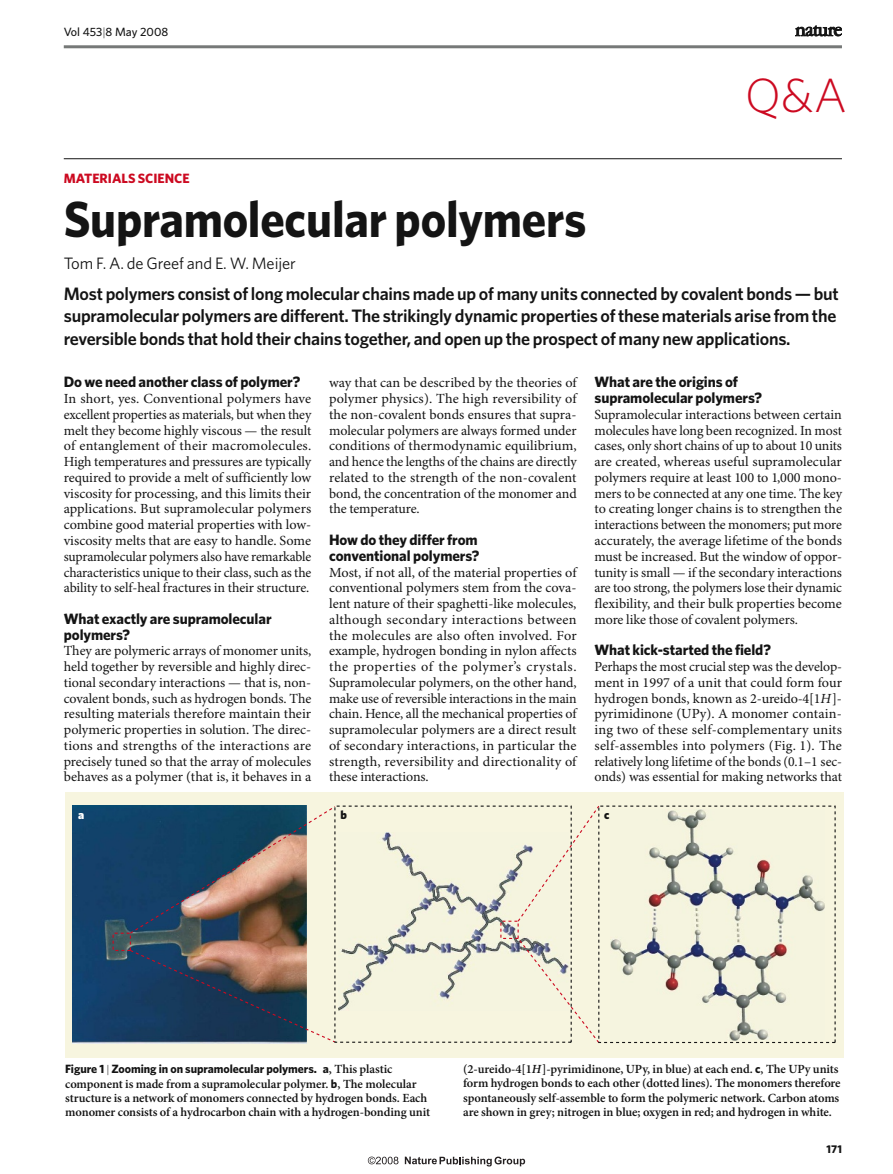
<style>
.page{position:relative;width:893px;height:1174px;background:#fff}
.page>*{position:absolute;margin:0;border:0;box-sizing:border-box;transform-origin:0 0}
.t1{font:700 51px "Whitney";letter-spacing:-.005em;color:#141414;scale:.95 1}
.t2{font:300 48px "Whitney";color:#cc0a21}
.t3{font:600 18px/22.5px "Whitney";letter-spacing:-.015em;color:#141414}
.t4{font:16.5px "Whitney";letter-spacing:-.005em;color:#141414}
.t5{font:700 15px/15.8px "Whitney";letter-spacing:-.005em;color:#141414}
.t6{font:13.95px/15.8px "Minion Pro";letter-spacing:-.005em;color:#141414;text-align:justify}
.t7{font:700 13.5px "Whitney";color:#cc0a21}
.t8{font:600 12.45px/14.2px "Minion Pro";letter-spacing:-.005em;color:#141414}
.t9{font:700 12px "Whitney";letter-spacing:-.005em;color:#141414}
.t10{font:500 12px "Whitney";color:#141414}
.t11{font:900 12px "Whitney";color:#141414}
.t12{font:900 12px "Whitney";color:#fff}
.t13{font:700 11.25px "Whitney";color:#141414}
.s1{font-weight:300}
.s2{font-style:italic}
.s3{font-weight:300;font-size:11.25px}
.s4{font-family:"Minion Pro";font-weight:600;font-size:12.45px}
.s5{font-family:"Whitney";font-weight:700;font-size:12px}
.s6{font-size:12px}
</style>
<div class="page">
<div style="left:65px;top:792px;width:778px;height:265px;background:#f7f5df"></div>
<img style="left:73px;top:805px;width:56px;height:238px">
<svg style="left:129px;top:805px;width:471px;height:239px;background:#5d6871"></svg>
<svg style="left:334px;top:805px;width:502px;height:238px"></svg>
<div style="left:113px;top:932px;width:18px;height:19px;border:1px dashed #cc0a21"></div>
<hr style="left:64px;top:45px;width:778px;height:3px;background:#767978">
<svg style="left:795px;top:26px;width:47px;height:10px"></svg>
<hr style="left:64px;top:158px;width:778px;height:1px;background:#141414">
<svg style="left:405px;top:1156px;width:120px;height:10px"></svg>
<svg style="left:368px;top:1156px;width:30px;height:8px"></svg>
<p class="t10" style="left:64px;top:27px;width:106px">Vol 453<span class="s1">|</span>8 May 2008</p>
<h2 class="t2" style="left:745px;top:78px;width:104px">Q&amp;A</h2>
<p class="t7" style="left:64px;top:173px;width:127px">MATERIALS SCIENCE</p>
<h1 class="t1" style="left:64px;top:200px;width:552px">Supramolecular polymers</h1>
<p class="t4" style="left:64px;top:257px;width:234px">Tom F. A. de Greef and E. W. Meijer</p>
<p class="t3" style="left:64px;top:284px;width:776px">Most polymers consist of long molecular chains made up of many units connected by covalent bonds — but supramolecular polymers are different. The strikingly dynamic properties of these materials arise from the reversible bonds that hold their chains together, and open up the prospect of many new applications.</p>
<p class="t5" style="left:64px;top:375px;width:238px">Do we need another class of polymer?</p>
<p class="t6" style="left:64px;top:392px;width:249px">In short, yes. Conventional polymers have excellent properties as materials, but when they melt they become highly viscous — the result of entanglement of their macromolecules.<br>High temperatures and pressures are typically required to provide a melt of sufficiently low viscosity for processing, and this limits their applications. But supramolecular polymers combine good material properties with low&shy;viscosity melts that are easy to handle. Some supramolecular polymers also have remarkable characteristics unique to their class, such as the ability to self-heal fractures in their structure.</p>
<p class="t5" style="left:64px;top:612px;width:209px">What exactly are supramolecular polymers?</p>
<p class="t6" style="left:64px;top:644px;width:249px">They are polymeric arrays of monomer units, held together by reversible and highly direc&shy;tional secondary interactions — that is, non&shy;covalent bonds, such as hydrogen bonds. The resulting materials therefore maintain their polymeric properties in solution. The direc&shy;tions and strengths of the interactions are precisely tuned so that the array of molecules behaves as a polymer (that is, it behaves in a</p>
<p class="t5" style="left:594px;top:375px;width:169px">What are the origins of supramolecular polymers?</p>
<p class="t6" style="left:594px;top:408px;width:249px">Supramolecular interactions between certain molecules have long been recognized. In most cases, only short chains of up to about 10 units are created, whereas useful supramolecular polymers require at least 100 to 1,000 mono&shy;mers to be connected at any one time. The key to creating longer chains is to strengthen the interactions between the monomers; put more accurately, the average lifetime of the bonds must be increased. But the window of oppor&shy;tunity is small — if the secondary interactions are too strong, the polymers lose their dynamic flexibility, and their bulk properties become more like those of covalent polymers.</p>
<p class="t5" style="left:594px;top:643px;width:178px">What kick-started the field?</p>
<p class="t6" style="left:594px;top:660px;width:249px">Perhaps the most crucial step was the dev elop&shy;ment in 1997 of a unit that could form four hydrogen bonds, known as 2-ureido-4[1<span class="s2">H</span>]- pyrimidinone (UPy). A mono mer contain&shy;ing two of these self-complementary units self-assembles into polymers (Fig. 1). The relatively long lifetime of the bonds (0.1–1 sec&shy;onds) was essential for making networks that</p>
<p class="t6" style="left:329px;top:376px;width:249px">way that can be described by the theories of polymer physics). The high reversibility of the non-covalent bonds ensures that supra&shy;molecular polymers are always formed under conditions of thermodynamic equilibrium, and hence the lengths of the chains are directly related to the strength of the non-covalent bond, the concentration of the monomer and the temperature.</p>
<p class="t5" style="left:329px;top:533px;width:152px">How do they differ from conventional polymers?</p>
<p class="t6" style="left:329px;top:565px;width:249px">Most, if not all, of the material properties of conventional polymers stem from the cova&shy;lent nature of their spaghetti-like molecules, although secondary interactions between the molecules are also often involved. For example, hydrogen bonding in nylon affects the properties of the polymer’s crystals.<br>Supramolecular polymers, on the other hand, make use of reversible interactions in the main chain. Hence, all the mechanical properties of supramolecular polymers are a direct result of secondary interactions, in particular the strength, reversibility and directionality of these interactions.</p>
<p class="t12" style="left:78px;top:810px;width:8px">a</p>
<p class="t11" style="left:341px;top:810px;width:8px">b</p>
<p class="t11" style="left:604px;top:810px;width:7px">c</p>
<p class="t9" style="left:65px;top:1064px;width:329px">Figure 1 <span class="s3">|</span> Zooming in on supramolecular polymers. a<span class="s4">, This plastic</span></p>
<p class="t8" style="left:65px;top:1077px;width:366px">component is made from a supramolecular polymer. <span class="s5">b</span>, The molecular structure is a network of monomers connected by hydrogen bonds. Each monomer consists of a hydrocarbon chain with a hydrogen-bonding unit</p>
<p class="t8" style="left:463px;top:1063px;width:379px">(2-ureido-4[1<span class="s2">H</span>]-pyrimidinone, UPy, in blue) at each end. <span class="s5">c</span><span class="s6">,</span> The UPy units form hydrogen bonds to each other (dotted lines). The monomers therefore spontaneously self-assemble to form the polymeric network. Carbon atoms are shown in grey; nitrogen in blue; oxygen in red; and hydrogen in white.</p>
<p class="t13" style="left:827px;top:1144px;width:17px">171</p>
</div>
